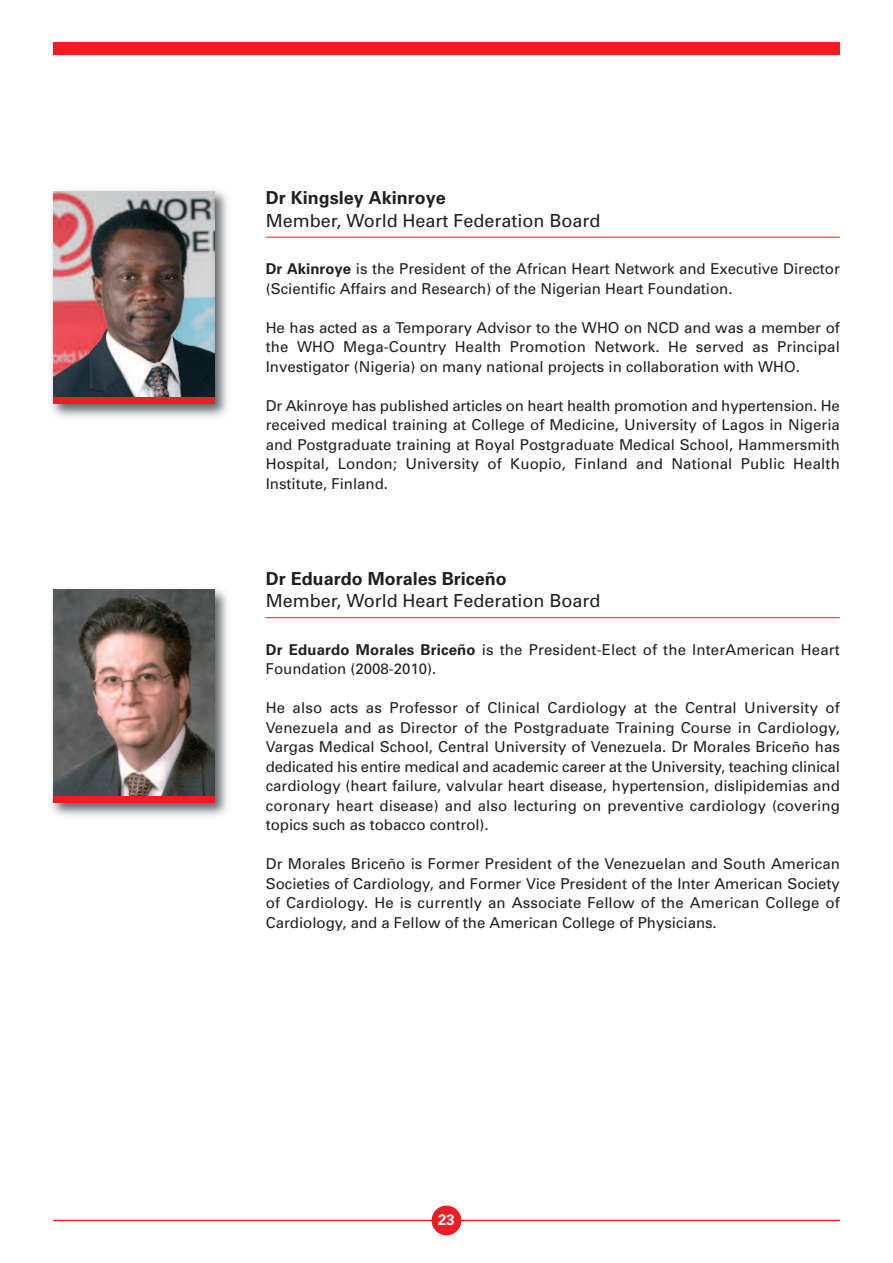
<style>
.page{position:relative;width:893px;height:1263px;background:#fff}
.page>*{position:absolute;margin:0;border:0;box-sizing:border-box;transform-origin:0 0}
.t1{font:18px "Univers";color:#231f20}
.t2{font:700 18px "Univers";color:#231f20}
.t3{font:15px/19.5px "Univers";color:#231f20;text-align:justify}
.t4{font:700 15px "Univers";color:#fff}
.s1{font-weight:700}
</style>
<div class="page">
<hr style="left:53px;top:1220px;width:787px;height:1px;background:#ee1d23">
<div style="left:432px;top:1205px;width:29px;height:30px;background:#ee1d23;border-radius:50%"></div>
<div style="left:53px;top:43px;width:787px;height:12px;background:#ee1d23"></div>
<hr style="left:266px;top:237px;width:574px;height:1px;background:#ee1d23">
<hr style="left:266px;top:617px;width:574px;height:1px;background:#ee1d23">
<img style="left:51px;top:589px;width:177px;height:227px">
<img style="left:53px;top:590px;width:162px;height:206px">
<div style="left:53px;top:796px;width:162px;height:6px;background:#ee1d23"></div>
<img style="left:51px;top:190px;width:177px;height:227px">
<img style="left:53px;top:191px;width:162px;height:207px">
<div style="left:53px;top:398px;width:162px;height:6px;background:#ee1d23"></div>
<p class="t2" style="left:266px;top:188px;width:182px">Dr Kingsley Akinroye</p>
<p class="t1" style="left:266px;top:214px;width:336px">Member, World Heart Federation Board</p>
<p class="t3" style="left:266px;top:261px;width:576px"><span class="s1">Dr Akinroye</span> is the President of the African Heart Network and Executive Director (Scientific Affairs and Research) of the Nigerian Heart Foundation.</p>
<p class="t3" style="left:266px;top:319px;width:576px">He has acted as a Temporary Advisor to the WHO on NCD and was a member of the WHO Mega-Country Health Promotion Network. He served as Principal Investigator (Nigeria) on many national projects in collaboration with WHO.</p>
<p class="t3" style="left:266px;top:397px;width:576px">Dr Akinroye has published articles on heart health promotion and hypertension. He received medical training at College of Medicine, University of Lagos in Nigeria and Postgraduate training at Royal Postgraduate Medical School, Hammersmith Hospital, London; University of Kuopio, Finland and National Public Health Institute, Finland.</p>
<p class="t2" style="left:266px;top:568px;width:243px">Dr Eduardo Morales Briceño</p>
<p class="t1" style="left:266px;top:594px;width:336px">Member, World Heart Federation Board</p>
<p class="t3" style="left:266px;top:641px;width:576px"><span class="s1">Dr Eduardo Morales Briceño</span> is the President-Elect of the InterAmerican Heart<br>Foundation (2008-2010).</p>
<p class="t3" style="left:266px;top:700px;width:576px">He also acts as Professor of Clinical Cardiology at the Central University of Venezuela and as Director of the Postgraduate Training Course in Cardiology, Vargas Medical School, Central University of Venezuela. Dr Morales Briceño has dedicated his entire medical and academic career at the University, teaching clinical cardiology (heart failure, valvular heart disease, hypertension, dislipidemias and coronary heart disease) and also lecturing on preventive cardiology (covering topics such as tobacco control).</p>
<p class="t3" style="left:266px;top:856px;width:576px">Dr Morales Briceño is Former President of the Venezuelan and South American Societies of Cardiology, and Former Vice President of the Inter American Society of Cardiology. He is currently an Associate Fellow of the American College of Cardiology, and a Fellow of the American College of Physicians.</p>
<p class="t4" style="left:438px;top:1211px;width:18px">23</p>
</div>
